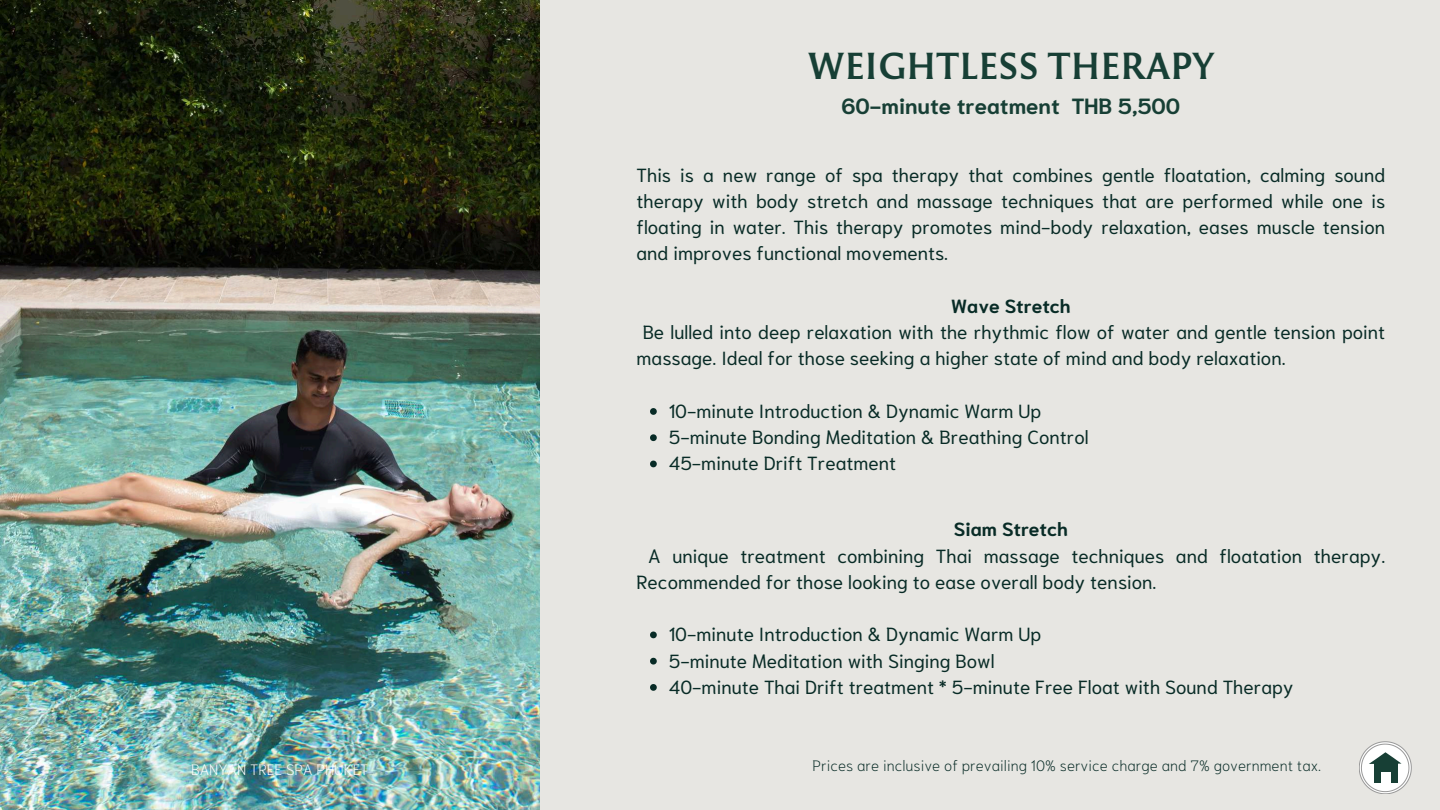
<style>
.page{position:relative;width:1440px;height:810px;background:#e7e6e2}
.page>*{position:absolute;margin:0;border:0;box-sizing:border-box;transform-origin:0 0}
.t1{font:35px "Reforma 1969 Negra";color:#173f35}
.t2{font:700 22px "Niramit";color:#173f35}
.t3{font:19px/26.2px "Niramit";color:#082b26}
.t4{font:700 19px "Niramit";color:#082b26}
.t5{font:200 15px "Niramit";color:#082b26}
.t6{font:200 15px "Niramit";color:#fff}
</style>
<div class="page">
<svg style="left:1359px;top:741px;width:53px;height:53px"></svg>
<div style="left:1381px;top:772px;width:10px;height:10px;background:#fff"></div>
<img style="left:0;top:0;width:540px;height:810px">
<svg style="left:650px;top:408px;width:7px;height:7px"></svg>
<svg style="left:650px;top:434px;width:7px;height:7px"></svg>
<svg style="left:650px;top:461px;width:7px;height:6px"></svg>
<svg style="left:650px;top:632px;width:7px;height:6px"></svg>
<svg style="left:650px;top:658px;width:7px;height:7px"></svg>
<svg style="left:650px;top:684px;width:7px;height:7px"></svg>
<h1 class="t1" style="left:807px;top:41px;width:409px">WEIGHTLESS THERAPY</h1>
<p class="t2" style="left:841px;top:90px;width:340px">60-minute treatment THB 5,500</p>
<p class="t3" style="left:637px;top:160px;width:750px;text-align:justify">This is a new range of spa therapy that combines gentle floatation, calming sound therapy with body stretch and massage techniques that are performed while one is floating in water. This therapy promotes mind-body relaxation, eases muscle tension and improves functional movements.</p>
<p class="t4" style="left:951px;top:292px;width:121px">Wave Stretch</p>
<p class="t3" style="left:637px;top:317px;width:750px;text-indent:6px">Be lulled into deep relaxation with the rhythmic flow of water and gentle tension point massage. Ideal for those seeking a higher state of mind and body relaxation.</p>
<p class="t3" style="left:669px;top:396px;width:421px">10-minute Introduction &amp; Dynamic Warm Up<br>5-minute Bonding Meditation &amp; Breathing Control<br>45-minute Drift Treatment</p>
<p class="t4" style="left:954px;top:515px;width:115px">Siam Stretch</p>
<p class="t3" style="left:637px;top:541px;width:750px;text-indent:12px">A unique treatment combining Thai massage techniques and floatation therapy.<br>Recommended for those looking to ease overall body tension.</p>
<p class="t3" style="left:669px;top:620px;width:626px">10-minute Introduction &amp; Dynamic Warm Up<br>5-minute Meditation with Singing Bowl<br>40-minute Thai Drift treatment * 5-minute Free Float with Sound Therapy</p>
<p class="t6" style="left:191px;top:758px;width:179px">BANYAN TREE SPA PHUKET</p>
<p class="t5" style="left:813px;top:754px;width:510px">Prices are inclusive of prevailing 10% service charge and 7% government tax.</p>
</div>
